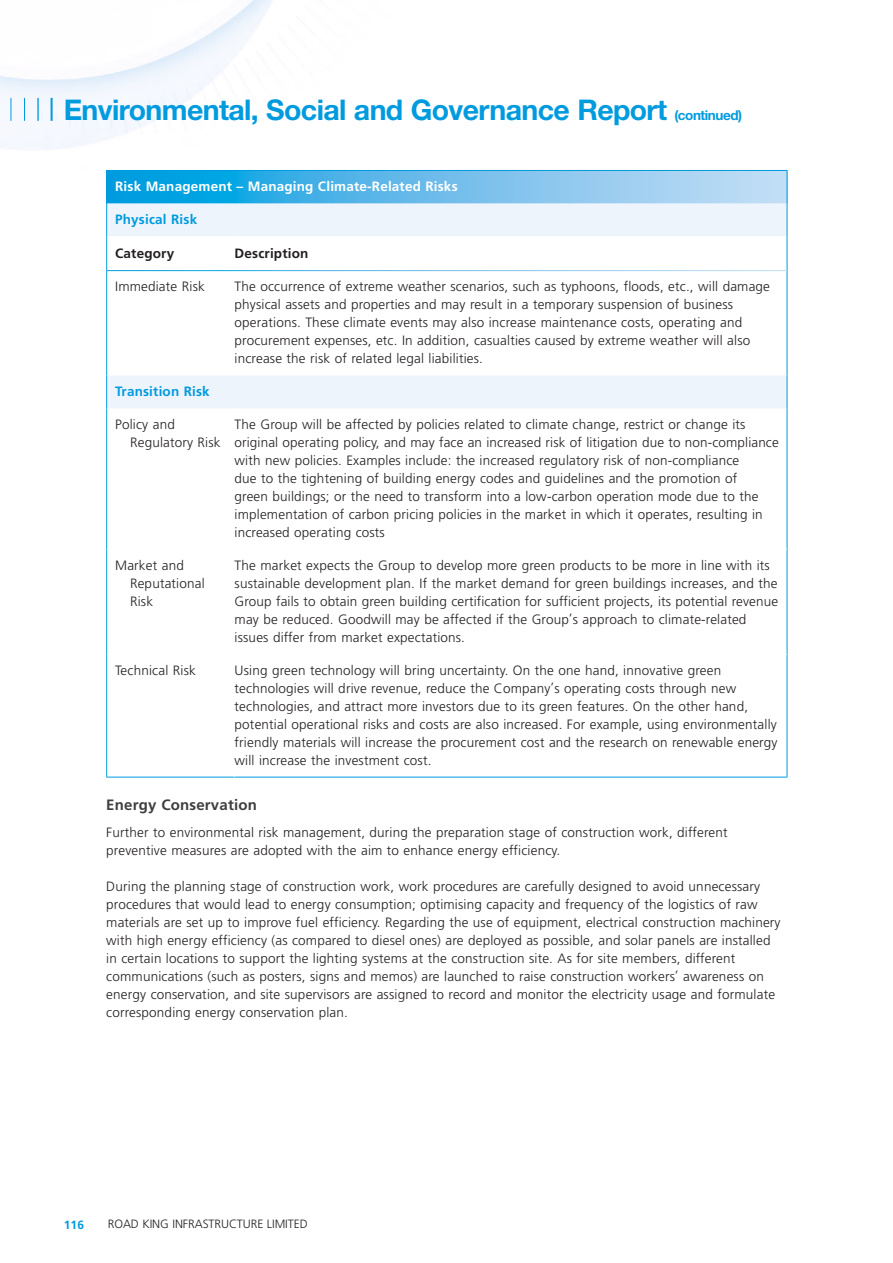
<style>
.page{position:relative;width:893px;height:1263px;background:#fff}
.page>*{position:absolute;margin:0;border:0;box-sizing:border-box;transform-origin:0 0}
.t1{font:700 28.5px "Helvetica Neue LT Std";letter-spacing:-.02em;color:#009bdf}
.Heading_3{font:700 15px "Frutiger LT Std";letter-spacing:.015em;color:#3e3e3f}
.Body_Text{font:300 13.5px/18px "Frutiger LT Std";letter-spacing:.015em;color:#231f20}
.Body_Text-2{font:700 13.5px "Frutiger LT Std";letter-spacing:.015em;color:#fff}
.Body_Text-3{font:700 13.5px "Frutiger LT Std";letter-spacing:.015em;color:#009bdf}
.Body_Text-4{font:700 13.5px "Frutiger LT Std";letter-spacing:.015em;color:#231f20}
.t2{font:300 12px "Frutiger LT Std";letter-spacing:-.005em;color:#231f20}
.t3{font:700 12px "Frutiger LT Std";color:#009bdf}
.s1{font-size:13.5px}
</style>
<div class="page">
<img style="left:0;top:0;width:273px;height:150px">
<svg style="left:11px;top:98px;width:1px;height:23px"></svg>
<svg style="left:24px;top:98px;width:1px;height:23px"></svg>
<hr style="left:37px;top:98px;width:2px;height:23px;background:#009bdf">
<hr style="left:51px;top:98px;width:2px;height:23px;background:#009bdf">
<svg style="left:107px;top:171px;width:680px;height:32px;background:#64bcea"></svg>
<svg style="left:107px;top:203px;width:680px;height:205px"></svg>
<hr style="left:106px;top:170px;width:128px;height:1px;background:#009bdf">
<hr style="left:106px;top:171px;width:1px;height:32px;background:#009bdf">
<hr style="left:234px;top:170px;width:553px;height:1px;background:#009bdf">
<hr style="left:787px;top:171px;width:1px;height:32px;background:#009bdf">
<hr style="left:106px;top:203px;width:1px;height:33px;background:#009bdf">
<hr style="left:787px;top:203px;width:1px;height:33px;background:#009bdf">
<hr style="left:106px;top:236px;width:1px;height:35px;background:#009bdf">
<hr style="left:787px;top:236px;width:1px;height:35px;background:#009bdf">
<hr style="left:106px;top:271px;width:1px;height:104px;background:#009bdf">
<hr style="left:787px;top:271px;width:1px;height:104px;background:#009bdf">
<hr style="left:106px;top:375px;width:1px;height:33px;background:#009bdf">
<hr style="left:787px;top:375px;width:1px;height:33px;background:#009bdf">
<hr style="left:106px;top:408px;width:1px;height:141px;background:#009bdf">
<hr style="left:787px;top:408px;width:1px;height:141px;background:#009bdf">
<hr style="left:106px;top:549px;width:1px;height:105px;background:#009bdf">
<hr style="left:787px;top:549px;width:1px;height:105px;background:#009bdf">
<hr style="left:106px;top:654px;width:1px;height:123px;background:#009bdf">
<hr style="left:787px;top:654px;width:1px;height:123px;background:#009bdf">
<hr style="left:106px;top:777px;width:128px;height:1px;background:#009bdf">
<hr style="left:234px;top:777px;width:553px;height:1px;background:#009bdf">
<hr style="left:234px;top:236px;width:1px;height:34px;background:#fff">
<hr style="left:234px;top:271px;width:1px;height:104px;background:#fff">
<hr style="left:107px;top:270px;width:127px;height:1px;background:#fff">
<hr style="left:234px;top:270px;width:553px;height:1px;background:#fff">
<h1 class="t1" style="left:64px;top:92px;width:680px">Environmental, Social and Governance Report <span class="s1">(continued)</span></h1>
<p class="Body_Text-2" style="left:115px;top:178px;width:344px">Risk Management – Managing Climate-Related Risks</p>
<p class="Body_Text-3" style="left:115px;top:211px;width:83px">Physical Risk</p>
<p class="Body_Text-4" style="left:115px;top:246px;width:60px">Category</p>
<p class="Body_Text-4" style="left:235px;top:246px;width:75px">Description</p>
<p class="Body_Text" style="left:115px;top:278px;width:91px">Immediate Risk</p>
<p class="Body_Text" style="left:235px;top:278px;width:537px">The occurrence of extreme weather scenarios, such as typhoons, floods, etc., will damage physical assets and properties and may result in a temporary suspension of business operations. These climate events may also increase maintenance costs, operating and procurement expenses, etc. In addition, casualties caused by extreme weather will also increase the risk of related legal liabilities.</p>
<p class="Body_Text-3" style="left:115px;top:383px;width:96px">Transition Risk</p>
<p class="Body_Text" style="left:130px;top:416px;width:92px;text-indent:-15px">Policy and<br>Regulatory Risk</p>
<p class="Body_Text" style="left:235px;top:416px;width:546px">The Group will be affected by policies related to climate change, restrict or change its original operating policy, and may face an increased risk of litigation due to non-compliance with new policies. Examples include: the increased regulatory risk of non-compliance<br>due to the tightening of building energy codes and guidelines and the promotion of<br>green buildings; or the need to transform into a low-carbon operation mode due to the implementation of carbon pricing policies in the market in which it operates, resulting in increased operating costs</p>
<p class="Body_Text" style="left:130px;top:556px;width:76px;text-indent:-15px">Market and<br>Reputational<br>Risk</p>
<p class="Body_Text" style="left:235px;top:556px;width:545px">The market expects the Group to develop more green products to be more in line with its sustainable development plan. If the market demand for green buildings increases, and the Group fails to obtain green building certification for sufficient projects, its potential revenue may be reduced. Goodwill may be affected if the Group’s approach to climate-related issues differ from market expectations.</p>
<p class="Body_Text" style="left:115px;top:661px;width:82px">Technical Risk</p>
<p class="Body_Text" style="left:235px;top:661px;width:544px">Using green technology will bring uncertainty. On the one hand, innovative green technologies will drive revenue, reduce the Company’s operating costs through new technologies, and attract more investors due to its green features. On the other hand, potential operational risks and costs are also increased. For example, using environmentally friendly materials will increase the procurement cost and the research on renewable energy will increase the investment cost.</p>
<p class="Heading_3" style="left:106px;top:796px;width:152px">Energy Conservation</p>
<p class="Body_Text" style="left:106px;top:823px;width:623px">Further to environmental risk management, during the preparation stage of construction work, different preventive measures are adopted with the aim to enhance energy efficiency.</p>
<p class="Body_Text" style="left:106px;top:877px;width:676px">During the planning stage of construction work, work procedures are carefully designed to avoid unnecessary procedures that would lead to energy consumption; optimising capacity and frequency of the logistics of raw materials are set up to improve fuel efficiency. Regarding the use of equipment, electrical construction machinery with high energy efficiency (as compared to diesel ones) are deployed as possible, and solar panels are installed in certain locations to support the lighting systems at the construction site. As for site members, different communications (such as posters, signs and memos) are launched to raise construction workers’ awareness on energy conservation, and site supervisors are assigned to record and monitor the electricity usage and formulate corresponding energy conservation plan.</p>
<p class="t3" style="left:64px;top:1217px;width:22px">116</p>
<p class="t2" style="left:108px;top:1217px;width:201px">ROAD KING INFRASTRUCTURE LIMITED</p>
</div>
